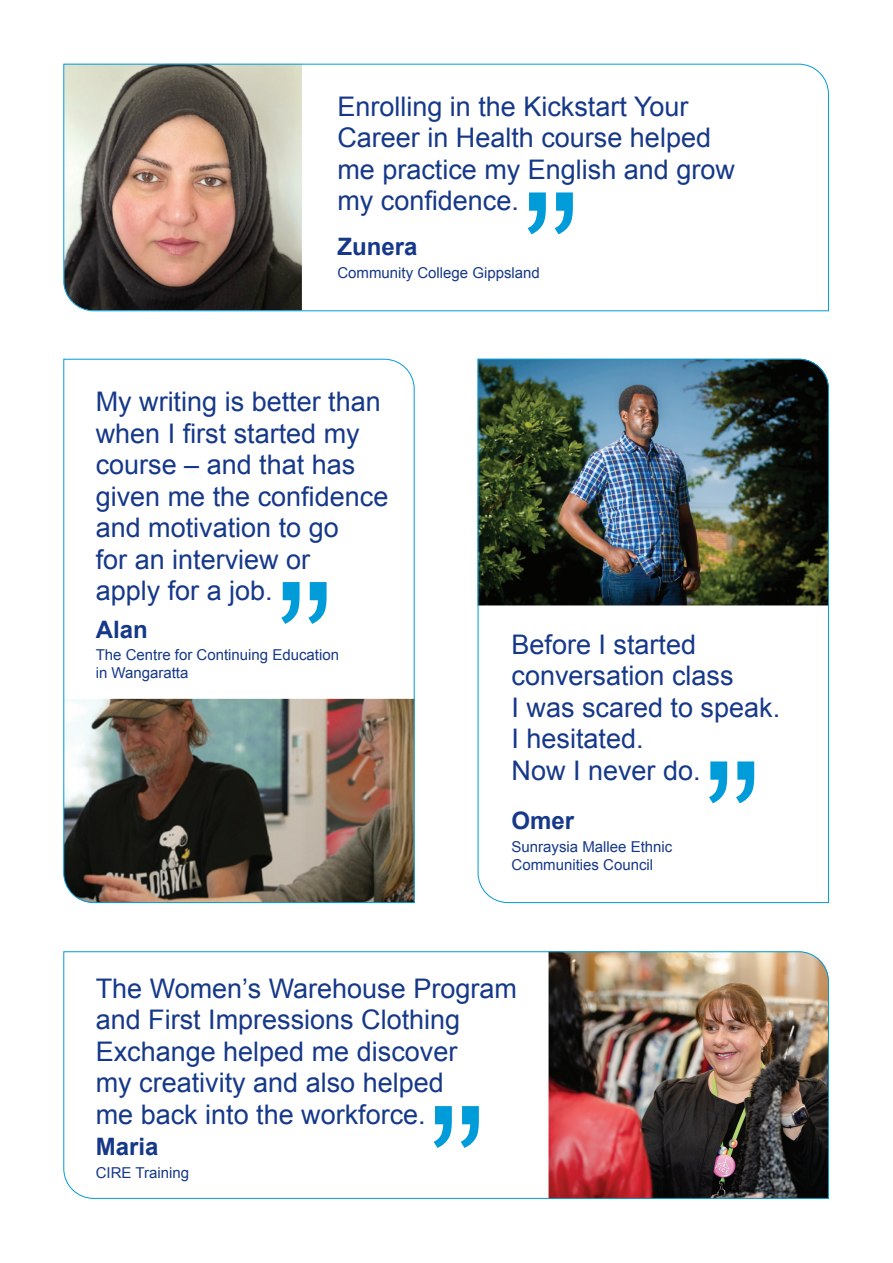
<style>
.page{position:relative;width:893px;height:1263px;background:#fff}
.page>*{position:absolute;margin:0;border:0;box-sizing:border-box;transform-origin:0 0}
.t1{font:178.5px "Arial";color:#009cda}
.t2{font:27px/31.5px "Arial";color:#153889}
.t3{font:700 24px "Arial";color:#153889}
.t4{font:15px/18px "Arial";color:#153889}
</style>
<div class="page">
<svg style="left:63px;top:358px;width:352px;height:545px"></svg>
<img style="left:63px;top:951px;width:766px;height:248px">
<svg style="left:63px;top:63px;width:766px;height:249px"></svg>
<img style="left:477px;top:358px;width:352px;height:545px">
<p class="t2" style="left:337px;top:91px;width:399px">Enrolling in the Kickstart Your<br>Career in Health course helped me practice my English and grow my confidence.</p>
<p class="t3" style="left:337px;top:231px;width:82px">Zunera</p>
<p class="t4" style="left:337px;top:264px;width:204px">Community College Gippsland</p>
<h1 class="t1" style="left:521px;top:142px;width:61px">”</h1>
<p class="t2" style="left:96px;top:386px;width:294px">My writing is better than when I first started my course – and that has given me the confidence and motivation to go<br>for an interview or<br>apply for a job.</p>
<p class="t3" style="left:96px;top:613px;width:54px">Alan</p>
<p class="t4" style="left:96px;top:646px;width:245px">The Centre for Continuing Education in Wangaratta</p>
<h1 class="t1" style="left:275px;top:531px;width:61px">”</h1>
<p class="t2" style="left:511px;top:629px;width:270px">Before I started conversation class<br>I was scared to speak.<br>I hesitated.<br>Now I never do.</p>
<p class="t3" style="left:511px;top:805px;width:64px">Omer</p>
<p class="t4" style="left:511px;top:837px;width:162px">Sunraysia Mallee Ethnic<br>Communities Council</p>
<h1 class="t1" style="left:703px;top:711px;width:61px">”</h1>
<p class="t2" style="left:96px;top:973px;width:423px">The Women’s Warehouse Program and First Impressions Clothing<br>Exchange helped me discover<br>my creativity and also helped<br>me back into the workforce.</p>
<p class="t3" style="left:96px;top:1131px;width:64px">Maria</p>
<p class="t4" style="left:96px;top:1163px;width:95px">CIRE Training</p>
<h1 class="t1" style="left:427px;top:1055px;width:61px">”</h1>
</div>
